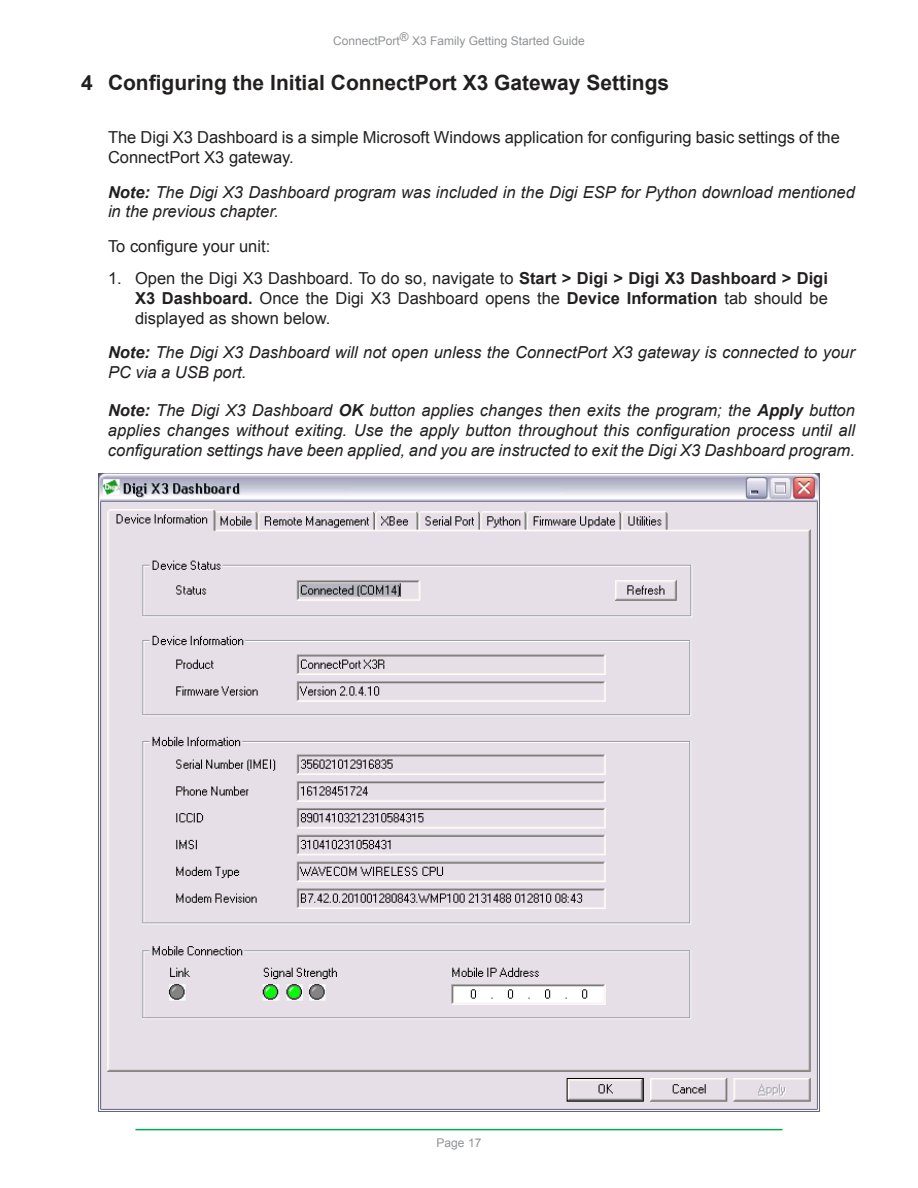
<style>
.page{position:relative;width:918px;height:1188px;background:#fff}
.page>*{position:absolute;margin:0;border:0;box-sizing:border-box;transform-origin:0 0}
.t1{font:700 21px "Arial";color:#221f1f}
.t2{font:italic 16.5px/19.8px "Arial";color:#221f1f}
.t3{font:16.5px/19.8px "Arial";color:#221f1f}
.t4{font:12px "Arial";color:#909295}
.s1{font-weight:700}
</style>
<div class="page">
<hr style="left:135px;top:1129px;width:648px;height:1px;background:#00a950">
<img style="left:99px;top:474px;width:720px;height:637px">
<p class="t4" style="left:333px;top:36px;width:253px">ConnectPort® X3 Family Getting Started Guide</p>
<p class="t1" style="left:81px;top:75px;width:590px">4 Con昀椀guring the Initial ConnectPort X3 Gateway Settings</p>
<p class="t3" style="left:108px;top:128px;width:733px">The Digi X3 Dashboard is a simple Microsoft Windows application for con昀椀guring basic settings of the<br>ConnectPort X3 gateway.</p>
<p class="t2" style="left:108px;top:182px;width:748px"><span class="s1">Note:</span> The Digi X3 Dashboard program was included in the Digi ESP for Python download mentioned in the previous chapter.</p>
<p class="t3" style="left:108px;top:237px;width:164px">To con昀椀gure your unit:</p>
<p class="t3" style="left:135px;top:270px;width:694px;text-align:justify;text-indent:-27px">1. Open the Digi X3 Dashboard. To do so, navigate to <span class="s1">Start &gt; Digi &gt; Digi X3 Dashboard &gt; Digi X3 Dashboard.</span> Once the Digi X3 Dashboard opens the <span class="s1">Device Information</span> tab should be displayed as shown below.</p>
<p class="t2" style="left:108px;top:343px;width:748px"><span class="s1">Note:</span> The Digi X3 Dashboard will not open unless the ConnectPort X3 gateway is connected to your<br>PC via a USB port.</p>
<p class="t2" style="left:108px;top:402px;width:749px;text-align:justify"><span class="s1">Note:</span> The Digi X3 Dashboard <span class="s1">OK</span> button applies changes then exits the program; the <span class="s1">Apply</span> button applies changes without exiting. Use the apply button throughout this con昀椀guration process until all con昀椀guration settings have been applied, and you are instructed to exit the Digi X3 Dashboard program.</p>
<p class="t4" style="left:437px;top:1139px;width:46px">Page 17</p>
</div>
